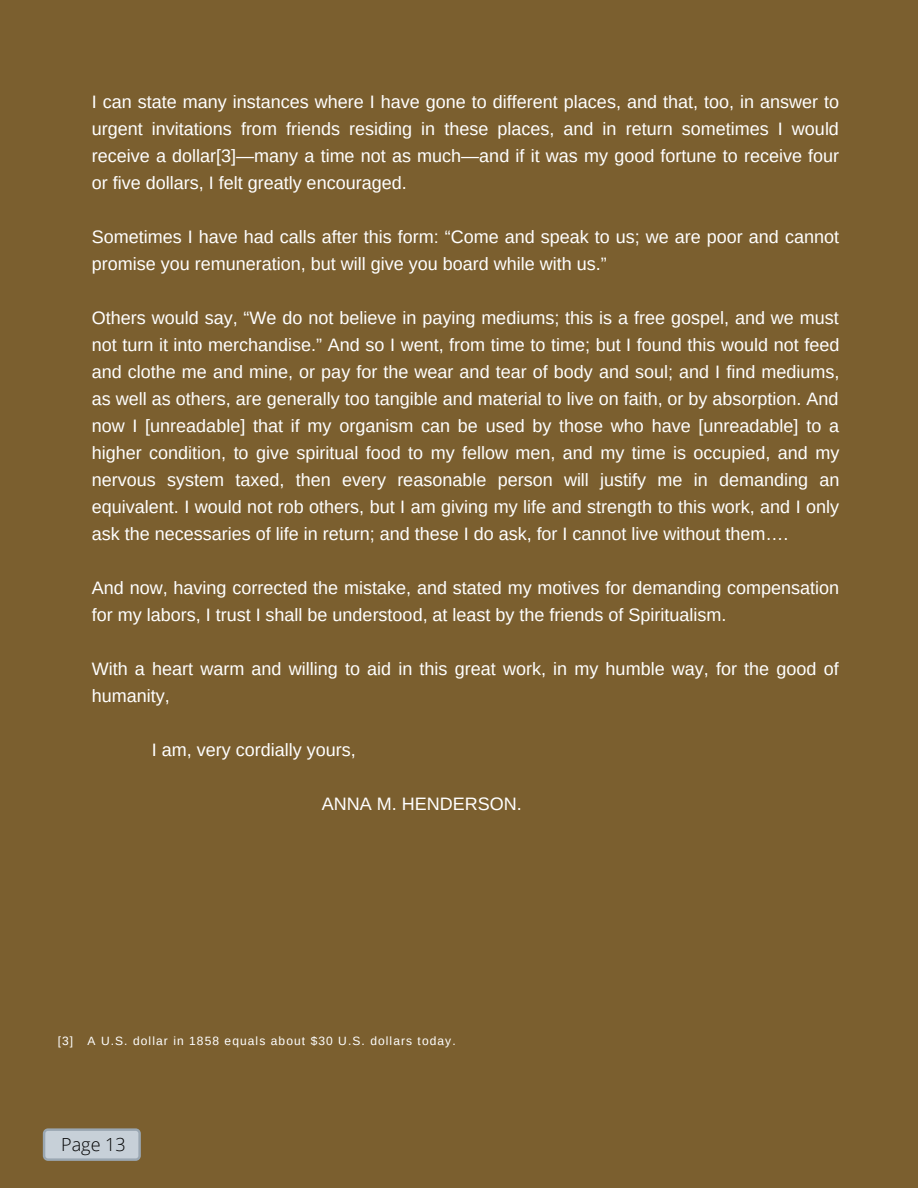
<style>
.page{position:relative;width:918px;height:1188px;background:#7b5f2f}
.page>*{position:absolute;margin:0;border:0;box-sizing:border-box;transform-origin:0 0}
.t1{font:18px/27px "Arimo";color:#fff}
.t2{font:300 18px "Open Sans";color:#000}
.t3{font:12px "Arimo";letter-spacing:.09em;color:#fff}
</style>
<div class="page">
<svg style="left:43px;top:1128px;width:98px;height:33px;background:#bcc5cc"></svg>
<p class="t1" style="left:92px;top:88px;width:749px;text-align:justify">I can state many instances where I have gone to different places, and that, too, in answer to urgent invitations from friends residing in these places, and in return sometimes I would receive a dollar[3]—many a time not as much—and if it was my good fortune to receive four or five dollars, I felt greatly encouraged.</p>
<p class="t1" style="left:92px;top:223px;width:749px">Sometimes I have had calls after this form: “Come and speak to us; we are poor and cannot promise you remuneration, but will give you board while with us.”</p>
<p class="t1" style="left:92px;top:304px;width:749px;text-align:justify">Others would say, “We do not believe in paying mediums; this is a free gospel, and we must not turn it into merchandise.” And so I went, from time to time; but I found this would not feed and clothe me and mine, or pay for the wear and tear of body and soul; and I find mediums, as well as others, are generally too tangible and material to live on faith, or by absorption. And now I [unreadable] that if my organism can be used by those who have [unreadable] to a higher condition, to give spiritual food to my fellow men, and my time is occupied, and my nervous system taxed, then every reasonable person will justify me in demanding an equivalent. I would not rob others, but I am giving my life and strength to this work, and I only ask the necessaries of life in return; and these I do ask, for I cannot live without them….</p>
<p class="t1" style="left:92px;top:574px;width:749px">And now, having corrected the mistake, and stated my motives for demanding compensation for my labors, I trust I shall be understood, at least by the friends of Spiritualism.</p>
<p class="t1" style="left:92px;top:655px;width:748px">With a heart warm and willing to aid in this great work, in my humble way, for the good of humanity,</p>
<p class="t1" style="left:152px;top:736px;width:205px">I am, very cordially yours,</p>
<p class="t1" style="left:322px;top:790px;width:201px">ANNA M. HENDERSON.</p>
<p class="t3" style="left:58px;top:1034px;width:399px">[3] A U.S. dollar in 1858 equals about $30 U.S. dollars today.</p>
<p class="t2" style="left:61px;top:1132px;width:66px">Page 13</p>
</div>
